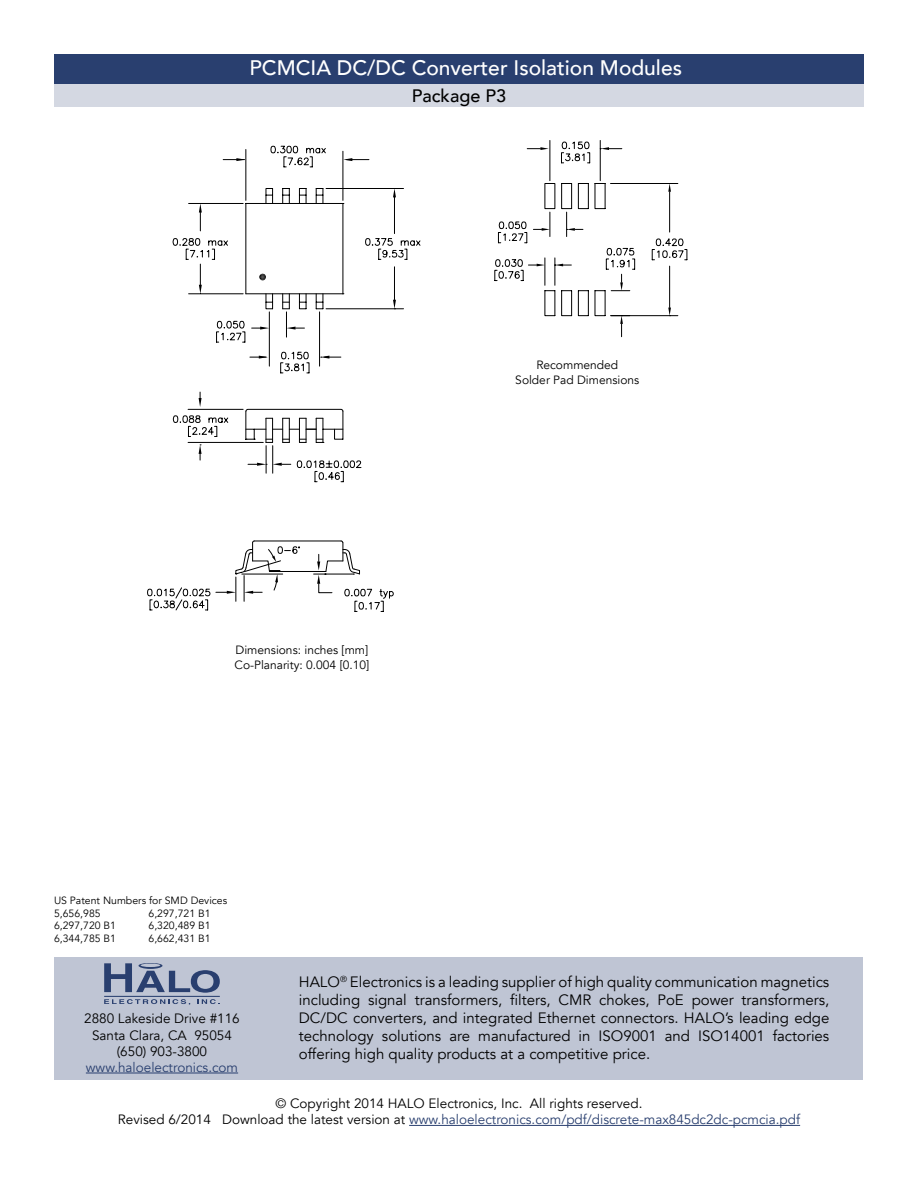
<style>
.page{position:relative;width:918px;height:1188px;background:#fff}
.page>*{position:absolute;margin:0;border:0;box-sizing:border-box;transform-origin:0 0}
.t1{font:500 21px "Avenir";color:#fff}
.t2{font:500 18px "Avenir";color:#000}
.t3{font:15px/18px "Avenir";color:#000;text-align:justify}
.t4{font:13.5px/16.2px "Avenir";color:#000;text-align:center}
.t5{font:13.5px "Avenir";color:#293f6f}
.t6{font:12px/15px "Avenir";color:#000}
.t7{font:10.5px/12.6px "Avenir";color:#000}
.s1{color:#293f6f}
</style>
<div class="page">
<div style="left:55px;top:957px;width:808px;height:122px;background:#bfc5d4"></div>
<hr style="left:86px;top:1073px;width:152px;height:1px;background:#293f6f">
<div style="left:54px;top:84px;width:810px;height:22px;background:#d4d8e2"></div>
<div style="left:54px;top:54px;width:810px;height:30px;background:#293f6f"></div>
<hr style="left:104px;top:996px;width:116px;height:1px;background:#293f6f">
<svg style="left:104px;top:999px;width:86px;height:6px"></svg>
<svg style="left:197px;top:999px;width:23px;height:5px"></svg>
<svg style="left:104px;top:963px;width:116px;height:30px"></svg>
<svg style="left:222px;top:145px;width:199px;height:165px"></svg>
<svg style="left:147px;top:191px;width:248px;height:421px"></svg>
<svg style="left:227px;top:540px;width:134px;height:61px"></svg>
<svg style="left:494px;top:140px;width:194px;height:198px"></svg>
<hr style="left:409px;top:1125px;width:391px;height:1px;background:#293f6f">
<h1 class="t1" style="left:249px;top:50px;width:434px">PCMCIA DC/DC Converter Isolation Modules</h1>
<p class="t2" style="left:412px;top:80px;width:96px">Package P3</p>
<p class="t6" style="left:515px;top:358px;width:126px;text-align:center">Recommended<br>Solder Pad Dimensions</p>
<p class="t6" style="left:235px;top:643px;width:136px">Dimensions: inches [mm]<br>Co-Planarity: 0.004 [0.10]</p>
<p class="t7" style="left:54px;top:894px;width:175px">US Patent Numbers for SMD Devices<br>5,656,985</p>
<p class="t7" style="left:148px;top:907px;width:64px">6,297,721 B1</p>
<p class="t7" style="left:54px;top:919px;width:64px">6,297,720 B1</p>
<p class="t7" style="left:148px;top:919px;width:64px">6,320,489 B1</p>
<p class="t7" style="left:54px;top:932px;width:64px">6,344,785 B1</p>
<p class="t7" style="left:148px;top:932px;width:64px">6,662,431 B1</p>
<p class="t4" style="left:84px;top:1011px;width:157px">2880 Lakeside Drive #116<br>Santa Clara, CA 95054 (650) 903-3800</p>
<p class="t5" style="left:86px;top:1059px;width:154px">www.haloelectronics.com</p>
<p class="t3" style="left:299px;top:973px;width:532px">HALO<sup>®</sup> Electronics is a leading supplier of high quality communication magnetics including signal transformers, filters, CMR chokes, PoE power transformers, DC/DC converters, and integrated Ethernet connectors. HALO’s leading edge technology solutions are manufactured in ISO9001 and ISO14001 factories offering high quality products at a competitive price.</p>
<p class="t4" style="left:118px;top:1096px;width:684px">© Copyright 2014 HALO Electronics, Inc. All rights reserved.<br>Revised 6/2014 Download the latest version at <span class="s1">www.haloelectronics.com/pdf/discrete-max845dc2dc-pcmcia.pdf</span></p>
</div>
